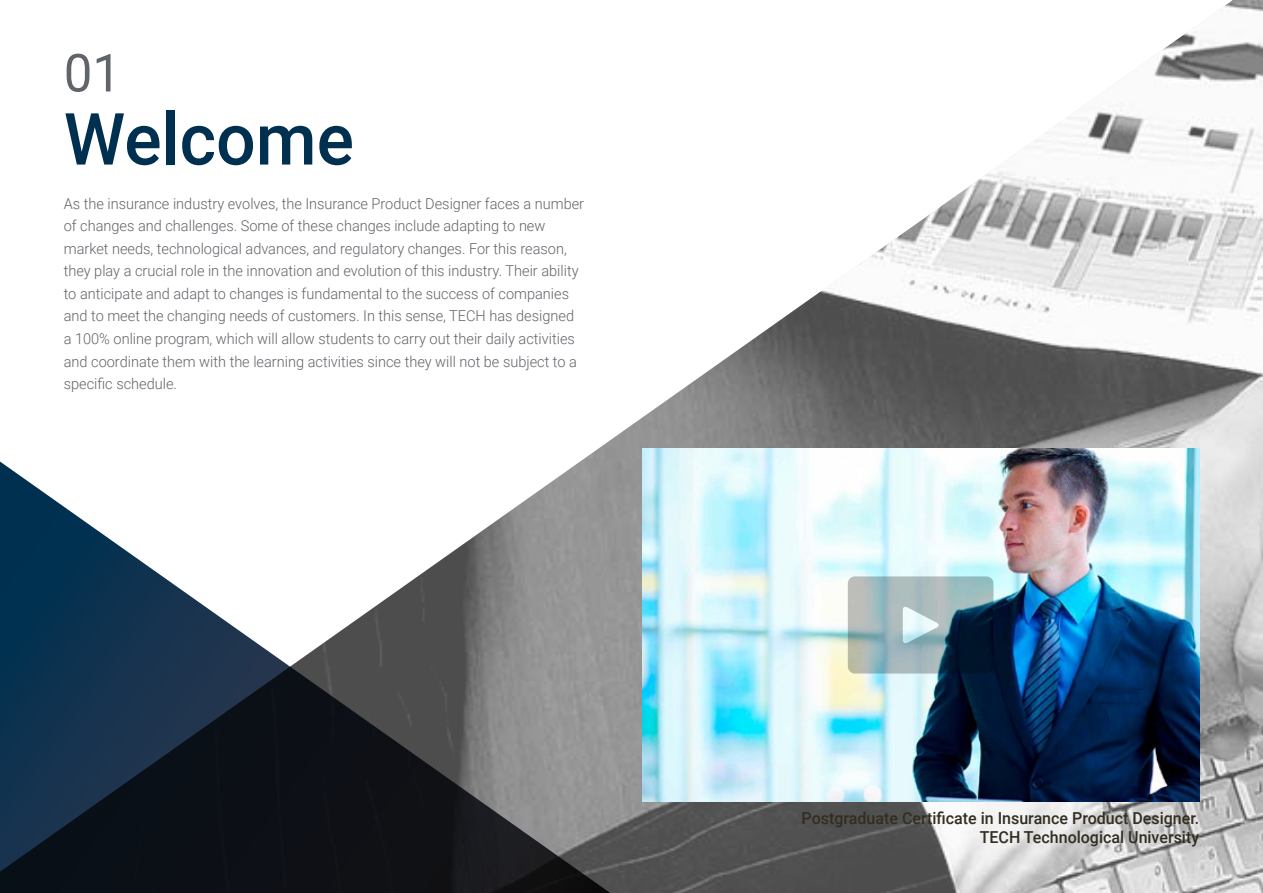
<style>
.page{position:relative;width:1263px;height:893px;background:#fff}
.page>*{position:absolute;margin:0;border:0;box-sizing:border-box;transform-origin:0 0}
.t1{font:500 72px "Roboto";color:#003050}
.t2{font:52.5px "Roboto";color:#61646a}
.t3{font:500 16.5px/19.5px "Roboto";color:#312e20;text-align:right}
.t4{font:300 15px/22.5px "Roboto";color:#61646a}
</style>
<div class="page">
<img style="left:602px;top:0;width:661px;height:893px">
<img style="left:642px;top:448px;width:557px;height:353px">
<svg style="left:848px;top:576px;width:145px;height:97px;background:#849aa1"></svg>
<svg style="left:0;top:446px;width:640px;height:447px"></svg>
<h2 class="t2" style="left:64px;top:36px;width:59px">01</h2>
<h1 class="t1" style="left:64px;top:89px;width:292px">Welcome</h1>
<p class="t4" style="left:64px;top:192px;width:522px">As the insurance industry evolves, the Insurance Product Designer faces a number of changes and challenges. Some of these changes include adapting to new market needs, technological advances, and regulatory changes. For this reason, they play a crucial role in the innovation and evolution of this industry. Their ability to anticipate and adapt to changes is fundamental to the success of companies and to meet the changing needs of customers. In this sense, TECH has designed a 100% online program, which will allow students to carry out their daily activities and coordinate them with the learning activities since they will not be subject to a specific schedule.</p>
<p class="t3" style="left:801px;top:807px;width:399px">Postgraduate Certificate in Insurance Product Designer.<br>TECH Technological University</p>
</div>
